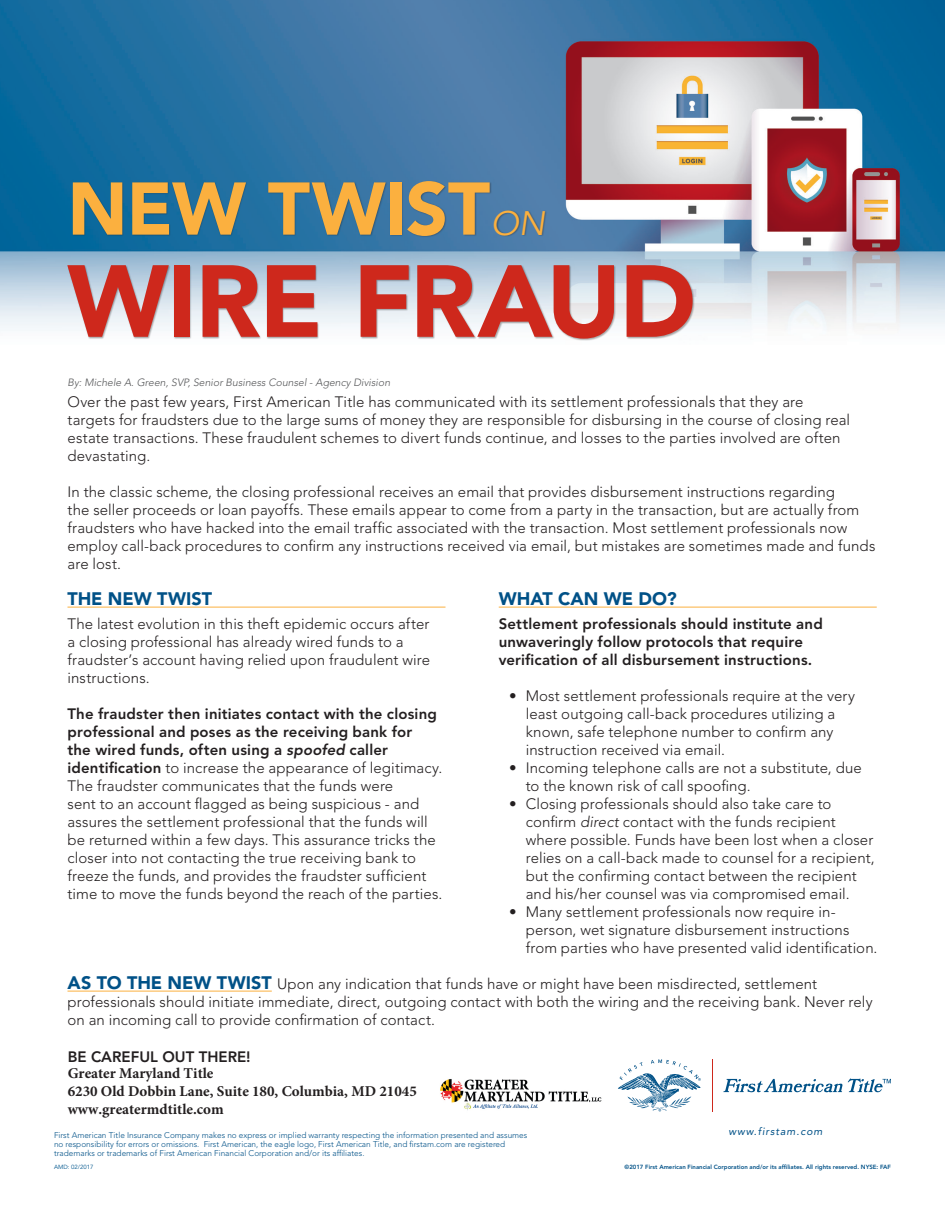
<style>
.page{position:relative;width:945px;height:1215px;background:#fff}
.page>*{position:absolute;margin:0;border:0;box-sizing:border-box;transform-origin:0 0}
.t1{font:900 101.1px "Avenir LT Std";letter-spacing:-.02em;color:#ce281c}
.t2{font:900 73.8px "Avenir LT Std";letter-spacing:-.01em;color:#fbb03f}
.t3{font:italic 33.75px "Avenir LT Std";color:#fbb03f}
.t4{font:900 18px "Avenir LT Std";color:#005187}
.t5{font:300 15px/18px "Avenir LT Std";letter-spacing:.005em;color:#231f20}
.t6{font:800 15px/18px "Avenir LT Std";letter-spacing:.01em;color:#231f20}
.t7{font:700 15px/18px "Minion Pro";color:#231f20}
.t8{font:italic 300 10.5px "Avenir LT Std";color:#57585a}
.t9{font:italic 10.5px "Avenir LT Std";letter-spacing:.09em;color:#005187}
.t10{font:300 8.25px/9px "Avenir LT Std";color:#005187}
.t11{font:800 6px "Avenir LT Std";color:#005187}
.Default{font:6px "Avenir LT Std";color:#00568d}
.s1{font-weight:800}
.s2{font-weight:800;font-style:italic}
.s3{font-style:italic}
.s4{font-weight:900;font-size:18px;color:#005187}
</style>
<div class="page">
<img style="left:0;top:0;width:945px;height:331px">
<svg style="left:723px;top:1079px;width:168px;height:14px"></svg>
<svg style="left:618px;top:1059px;width:83px;height:53px"></svg>
<hr style="left:712px;top:1059px;width:1px;height:53px;background:#ce281c">
<div style="left:68px;top:180px;width:627px;height:161px;background:#231f20;opacity:.39"></div>
<hr style="left:68px;top:607px;width:378px;height:1px;background:#fbb03f">
<hr style="left:499px;top:607px;width:378px;height:1px;background:#fbb03f">
<hr style="left:68px;top:991px;width:204px;height:1px;background:#fbb03f">
<img style="left:440px;top:1079px;width:162px;height:31px">
<p class="t2" style="left:68px;top:164px;width:424px">NEW TWIST</p>
<p class="t3" style="left:491px;top:204px;width:56px">ON</p>
<p class="t1" style="left:68px;top:240px;width:630px">WIRE FRAUD</p>
<p class="t8" style="left:68px;top:376px;width:324px">By: Michele A. Green, SVP, Senior Business Counsel - Agency Division</p>
<p class="t5" style="left:68px;top:393px;width:784px">Over the past few years, First American Title has communicated with its settlement professionals that they are targets for fraudsters due to the large sums of money they are responsible for disbursing in the course of closing real estate transactions. These fraudulent schemes to divert funds continue, and losses to the parties involved are often devastating.</p>
<p class="t5" style="left:68px;top:483px;width:809px">In the classic scheme, the closing professional receives an email that provides disbursement instructions regarding<br>the seller proceeds or loan payoffs. These emails appear to come from a party in the transaction, but are actually from fraudsters who have hacked into the email traffic associated with the transaction. Most settlement professionals now employ call-back procedures to confirm any instructions received via email, but mistakes are sometimes made and funds are lost.</p>
<p class="t4" style="left:68px;top:588px;width:146px">THE NEW TWIST</p>
<p class="t5" style="left:68px;top:615px;width:364px">The latest evolution in this theft epidemic occurs after a closing professional has already wired funds to a fraudster’s account having relied upon fraudulent wire instructions.</p>
<p class="t5" style="left:68px;top:705px;width:376px"><span class="s1">The fraudster then initiates contact with the closing professional and poses as the receiving bank for<br>the wired funds, often using a</span> <span class="s2">spoofed</span> <span class="s1">caller identification</span> to increase the appearance of legitimacy.<br>The fraudster communicates that the funds were<br>sent to an account flagged as being suspicious - and assures the settlement professional that the funds will be returned within a few days. This assurance tricks the closer into not contacting the true receiving bank to freeze the funds, and provides the fraudster sufficient time to move the funds beyond the reach of the parties.</p>
<p class="t4" style="left:499px;top:588px;width:180px">WHAT CAN WE DO?</p>
<p class="t6" style="left:499px;top:615px;width:326px">Settlement professionals should institute and unwaveringly follow protocols that require verification of all disbursement instructions.</p>
<p class="t5" style="left:526px;top:687px;width:331px;text-indent:-16px">• Most settlement professionals require at the very least outgoing call-back procedures utilizing a known, safe telephone number to confirm any instruction received via email.</p>
<p class="t5" style="left:526px;top:759px;width:338px;text-indent:-16px">• Incoming telephone calls are not a substitute, due to the known risk of call spoofing.</p>
<p class="t5" style="left:526px;top:795px;width:351px;text-indent:-16px">• Closing professionals should also take care to confirm <span class="s3">direct</span> contact with the funds recipient where possible. Funds have been lost when a closer relies on a call-back made to counsel for a recipient, but the confirming contact between the recipient and his/her counsel was via compromised email.</p>
<p class="t5" style="left:526px;top:903px;width:353px;text-indent:-16px">• Many settlement professionals now require in&shy;person, wet signature disbursement instructions from parties who have presented valid identification.</p>
<p class="t5" style="left:67px;top:975px;width:807px"><span class="s4">AS TO THE NEW TWIST</span> Upon any indication that funds have or might have been misdirected, settlement professionals should initiate immediate, direct, outgoing contact with both the wiring and the receiving bank. Never rely on an incoming call to provide confirmation of contact.</p>
<p class="t6" style="left:68px;top:1047px;width:185px">BE CAREFUL OUT THERE!</p>
<p class="t7" style="left:68px;top:1064px;width:351px">Greater Maryland Title<br>6230 Old Dobbin Lane, Suite 180, Columbia, MD 21045 www.greatermdtitle.com</p>
<p class="t10" style="left:54px;top:1131px;width:475px">First American Title Insurance Company makes no express or implied warranty respecting the information presented and assumes</p>
<p class="t10" style="left:54px;top:1140px;width:453px">no responsibility for errors or omissions. First American, the eagle logo, First American Title, and firstam.com are registered trademarks or trademarks of First American Financial Corporation and/or its affiliates.</p>
<p class="Default" style="left:54px;top:1163px;width:41px">AMD: 02/2017</p>
<p class="t9" style="left:728px;top:1125px;width:96px">www.firstam.com</p>
<p class="t11" style="left:625px;top:1163px;width:268px">©2017 First American Financial Corporation and/or its affiliates. All rights reserved. NYSE: FAF</p>
</div>
